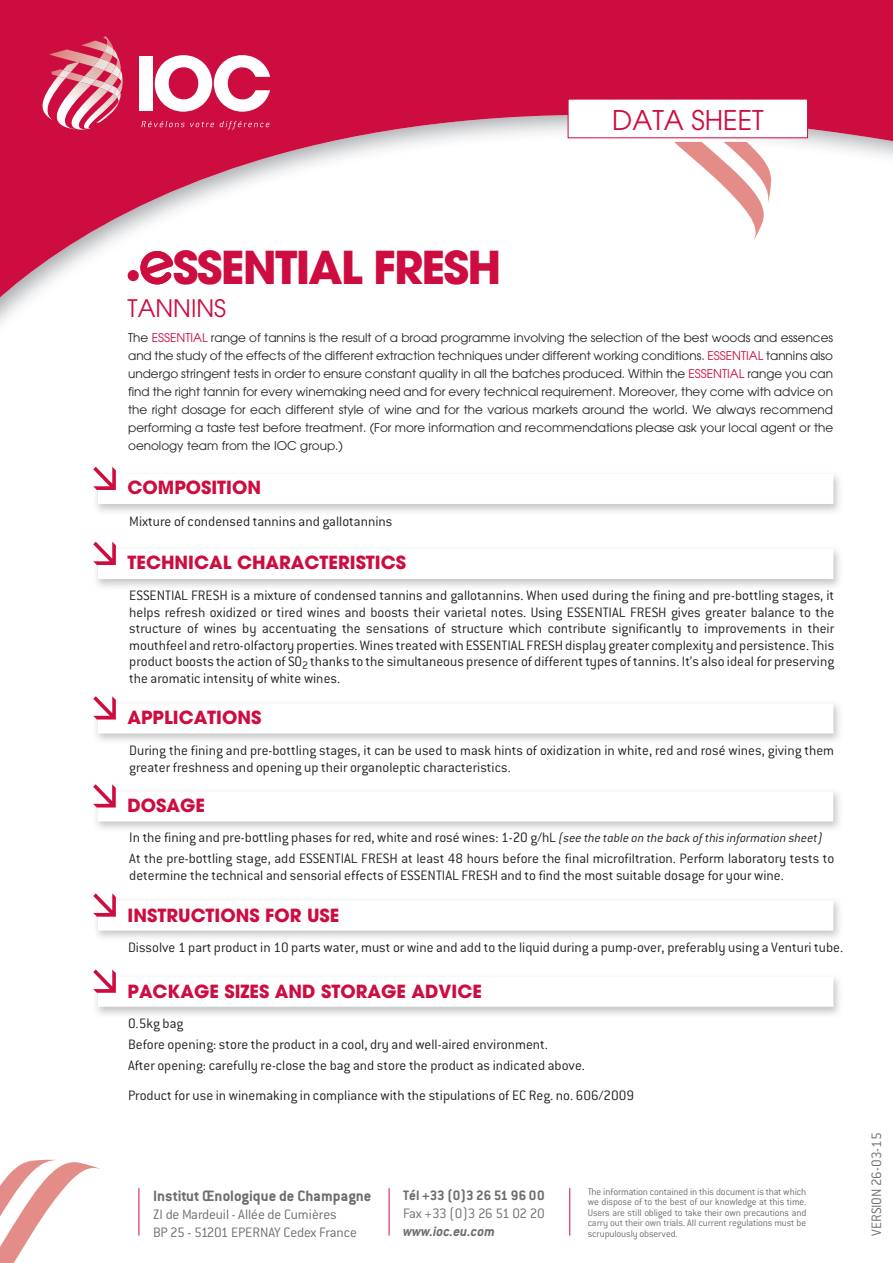
<style>
.page{position:relative;width:893px;height:1263px;background:#fff}
.page>*{position:absolute;margin:0;border:0;box-sizing:border-box;transform-origin:0 0}
.t1{font:700 45px "Avant Garde LT";letter-spacing:-.04em;color:#cd0d40}
.t2{font:27px "Avant Garde LT";color:#cd0d40}
.t3{font:24px "Avant Garde LT";color:#cd0d40}
.t4{font:700 18px "Avant Garde LT";color:#cd0d40}
.t5{font:700 16.5px "Conduit ITC";color:#6c6d70}
.t6{font:300 15px/16.5px "Conduit ITC";color:#231f20}
.t7{font:300 15px/18px "Conduit ITC";letter-spacing:-.01em;color:#6c6d70}
.t8{font:700 15px "Conduit ITC";color:#6c6d70}
.t9{font:300 15px "Conduit ITC";letter-spacing:-.03em;color:#6c6d70}
.t10{font:italic 700 15px "Conduit ITC";color:#6c6d70}
.t11{font:12px/18px "Avant Garde LT";color:#231f20;text-align:justify}
.t12{font:300 10.5px/10.5px "Conduit ITC";letter-spacing:-.015em;color:#6c6d70;text-align:justify}
.s1{color:#cd0d40}
.s2{font-style:italic;font-size:13.5px}
</style>
<div class="page">
<svg style="left:0;top:0;width:893px;height:324px"></svg>
<svg style="left:0;top:1160px;width:100px;height:103px"></svg>
<svg style="left:567px;top:98px;width:241px;height:41px"></svg>
<hr style="left:139px;top:1188px;width:1px;height:47px;background:#cd0d40">
<hr style="left:389px;top:1188px;width:1px;height:47px;background:#cd0d40">
<hr style="left:569px;top:1188px;width:1px;height:47px;background:#cd0d40">
<img style="left:49px;top:49px;width:6px;height:13px">
<img style="left:121px;top:75px;width:2px;height:54px">
<img style="left:113px;top:105px;width:8px;height:25px">
<img style="left:55px;top:36px;width:58px;height:94px">
<img style="left:93px;top:58px;width:6px;height:12px">
<img style="left:79px;top:76px;width:17px;height:9px">
<svg style="left:99px;top:36px;width:23px;height:69px;background:#dc7a8d"></svg>
<img style="left:39px;top:62px;width:40px;height:59px">
<svg style="left:58px;top:70px;width:13px;height:8px"></svg>
<svg style="left:141px;top:121px;width:73px;height:6px"></svg>
<svg style="left:220px;top:121px;width:49px;height:8px"></svg>
<div style="left:139px;top:56px;width:14px;height:55px;background:#fff"></div>
<svg style="left:155px;top:55px;width:115px;height:57px"></svg>
<img style="left:674px;top:142px;width:92px;height:100px">
<img style="left:724px;top:142px;width:47px;height:62px">
<svg style="left:93px;top:696px;width:740px;height:37px"></svg>
<svg style="left:93px;top:784px;width:740px;height:37px"></svg>
<svg style="left:93px;top:969px;width:740px;height:38px"></svg>
<svg style="left:93px;top:467px;width:740px;height:37px"></svg>
<svg style="left:93px;top:542px;width:740px;height:37px"></svg>
<svg style="left:93px;top:893px;width:740px;height:37px"></svg>
<svg style="left:136px;top:248px;width:42px;height:40px"></svg>
<div style="left:128px;top:270px;width:11px;height:11px;background:#cd0d40;border-radius:50%"></div>
<h2 class="t2" style="left:612px;top:104px;width:153px">DATA SHEET</h2>
<h1 class="t1" style="left:173px;top:238px;width:330px">SSENTIAL FRESH</h1>
<h3 class="t3" style="left:128px;top:294px;width:100px">TANNINS</h3>
<p class="t11" style="left:128px;top:329px;width:707px">The <span class="s1">ESSENTIAL</span> range of tannins is the result of a broad programme involving the selection of the best woods and essences and the study of the effects of the different extraction techniques under different working conditions. <span class="s1">ESSENTIAL</span> tannins also undergo stringent tests in order to ensure constant quality in all the batches produced. Within the <span class="s1">ESSENTIAL</span> range you can find the right tannin for every winemaking need and for every technical requirement. Moreover, they come with advice on the right dosage for each different style of wine and for the various markets around the world. We always recommend performing a taste test before treatment. (For more information and recommendations please ask your local agent or the oenology team from the IOC group.)</p>
<p class="t4" style="left:128px;top:476px;width:135px">COMPOSITION</p>
<p class="t6" style="left:129px;top:513px;width:265px">Mixture of condensed tannins and gallotannins</p>
<p class="t4" style="left:128px;top:551px;width:280px">TECHNICAL CHARACTERISTICS</p>
<p class="t6" style="left:129px;top:587px;width:706px;text-align:justify">ESSENTIAL FRESH is a mixture of condensed tannins and gallotannins. When used during the fining and pre-bottling stages, it helps refresh oxidized or tired wines and boosts their varietal notes. Using ESSENTIAL FRESH gives greater balance to the structure of wines by accentuating the sensations of structure which contribute significantly to improvements in their mouthfeel and retro-olfactory properties. Wines treated with ESSENTIAL FRESH display greater complexity and persistence. This product boosts the action of SO<sub>2</sub> thanks to the simultaneous presence of different types of tannins. It’s also ideal for preserving the aromatic intensity of white wines.</p>
<p class="t4" style="left:128px;top:705px;width:135px">APPLICATIONS</p>
<p class="t6" style="left:129px;top:742px;width:706px">During the fining and pre-bottling stages, it can be used to mask hints of oxidization in white, red and rosé wines, giving them greater freshness and opening up their organoleptic characteristics.</p>
<p class="t4" style="left:127px;top:794px;width:79px">DOSAGE</p>
<p class="t6" style="left:129px;top:827px;width:706px;line-height:21px">In the fining and pre-bottling phases for red, white and rosé wines: 1-20 g/hL <span class="s2">(see the table on the back of this information sheet)<br></span>At the pre-bottling stage, add ESSENTIAL FRESH at least 48 hours before the final microfiltration. Perform laboratory tests to</p>
<p class="t6" style="left:129px;top:867px;width:656px">determine the technical and sensorial effects of ESSENTIAL FRESH and to find the most suitable dosage for your wine.</p>
<p class="t4" style="left:128px;top:903px;width:213px">INSTRUCTIONS FOR USE</p>
<p class="t6" style="left:128px;top:939px;width:717px">Dissolve 1 part product in 10 parts water, must or wine and add to the liquid during a pump-over, preferably using a Venturi tube.</p>
<p class="t4" style="left:128px;top:979px;width:356px">PACKAGE SIZES AND STORAGE ADVICE</p>
<p class="t6" style="left:128px;top:1012px;width:459px;line-height:21px">0.5kg bag<br>Before opening: store the product in a cool, dry and well-aired environment.<br>After opening: carefully re-close the bag and store the product as indicated above.</p>
<p class="t6" style="left:128px;top:1087px;width:507px">Product for use in winemaking in compliance with the stipulations of EC Reg. no. 606/2009</p>
<p class="t5" style="left:153px;top:1186px;width:220px">Institut Œnologique de Champagne</p>
<p class="t7" style="left:153px;top:1205px;width:205px">ZI de Mardeuil - Allée de Cumières<br>BP 25 - 51201 EPERNAY Cedex France</p>
<p class="t8" style="left:403px;top:1186px;width:143px">Tél +33 (0)3 26 51 96 00</p>
<p class="t9" style="left:403px;top:1205px;width:143px">Fax +33 (0)3 26 51 02 20</p>
<p class="t10" style="left:403px;top:1222px;width:93px">www.ioc.eu.com</p>
<p class="t12" style="left:588px;top:1186px;width:220px">The information contained in this document is that which we dispose of to the best of our knowledge at this time.<br>Users are still obliged to take their own precautions and carry out their own trials. All current regulations must be scrupulously observed.</p>
<p class="t7" style="left:867px;top:1235px;width:104px;rotate:-90deg">VERSION 26-03-15</p>
</div>
